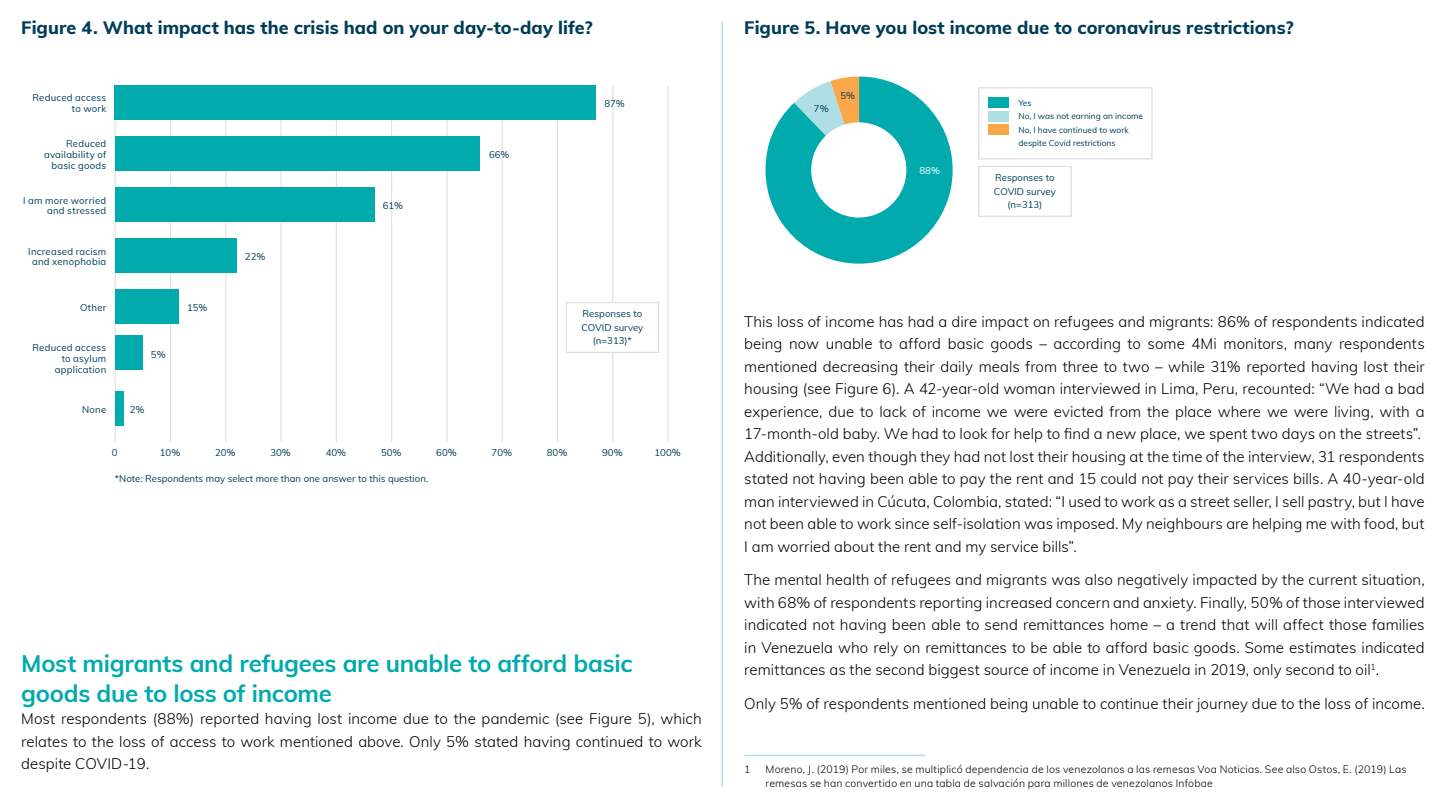
<style>
.page{position:relative;width:1446px;height:808px;background:#fff}
.page>*{position:absolute;margin:0;border:0;box-sizing:border-box;transform-origin:0 0}
.t1{font:700 24px/30px "Muli";letter-spacing:-.01em;color:#00aaad}
.t2{font:800 18px "Muli";color:#003d58}
.t3{font:300 15px/22.5px "Muli";letter-spacing:.005em;color:#000;text-align:justify}
.t4{font:300 10.5px/13.5px "Muli";letter-spacing:.02em;color:#000}
.t5{font:9.6px/10.8px "Muli";letter-spacing:.02em;color:#003d58;text-align:right}
.t6{font:9.6px/13.5px "Muli";color:#003d58;text-align:center}
.t7{font:9.6px "Muli";color:#fff}
.t8{font:8.4px/13.5px "Muli";color:#003d58}
</style>
<div class="page">
<hr style="left:744px;top:755px;width:181px;height:1px;background:#afdfe4">
<hr style="left:721px;top:21px;width:2px;height:766px;background:#afdfe4">
<svg style="left:765px;top:77px;width:187px;height:187px"></svg>
<hr style="left:115px;top:85px;width:1px;height:357px;background:#e3dadd">
<hr style="left:225px;top:85px;width:1px;height:357px;background:#e3dadd">
<hr style="left:170px;top:85px;width:1px;height:357px;background:#e3dadd">
<hr style="left:336px;top:85px;width:1px;height:357px;background:#e3dadd">
<hr style="left:281px;top:85px;width:1px;height:357px;background:#e3dadd">
<hr style="left:446px;top:85px;width:1px;height:357px;background:#e3dadd">
<hr style="left:391px;top:85px;width:1px;height:357px;background:#e3dadd">
<hr style="left:557px;top:85px;width:1px;height:357px;background:#e3dadd">
<hr style="left:502px;top:85px;width:1px;height:357px;background:#e3dadd">
<hr style="left:668px;top:85px;width:1px;height:357px;background:#e3dadd">
<hr style="left:612px;top:85px;width:1px;height:357px;background:#e3dadd">
<div style="left:115px;top:85px;width:481px;height:34px;background:#00aaad"></div>
<div style="left:115px;top:136px;width:365px;height:34px;background:#00aaad"></div>
<div style="left:115px;top:187px;width:259px;height:34px;background:#00aaad"></div>
<div style="left:115px;top:238px;width:121px;height:34px;background:#00aaad"></div>
<div style="left:115px;top:289px;width:64px;height:34px;background:#00aaad"></div>
<div style="left:115px;top:336px;width:27px;height:34px;background:#00aaad"></div>
<div style="left:115px;top:391px;width:8px;height:34px;background:#00aaad"></div>
<div style="left:566px;top:302px;width:93px;height:51px;background:#fff;border:1px solid #e3dadd"></div>
<div style="left:978px;top:87px;width:174px;height:72px;background:#fff;border:1px solid #e3dadd"></div>
<div style="left:988px;top:97px;width:21px;height:11px;background:#00aaad"></div>
<div style="left:988px;top:111px;width:21px;height:10px;background:#afdfe4"></div>
<div style="left:988px;top:125px;width:21px;height:10px;background:#faa74a"></div>
<div style="left:978px;top:166px;width:93px;height:51px;background:#fff;border:1px solid #e3dadd"></div>
<p class="t2" style="left:21px;top:14px;width:573px">Figure 4. What impact has the crisis had on your day-to-day life?</p>
<p class="t5" style="left:32px;top:92px;width:75px">Reduced access to work</p>
<p class="t5" style="left:44px;top:138px;width:64px">Reduced availability of basic goods</p>
<p class="t5" style="left:23px;top:194px;width:85px">I am more worried and stressed</p>
<p class="t5" style="left:28px;top:245px;width:80px;text-align:center">Increased racism and xenophobia</p>
<p class="t5" style="left:80px;top:302px;width:28px">Other</p>
<p class="t5" style="left:32px;top:342px;width:75px">Reduced access to asylum application</p>
<p class="t5" style="left:82px;top:404px;width:26px">None</p>
<p class="t5" style="left:151px;top:348px;width:16px">5%</p>
<p class="t5" style="left:130px;top:404px;width:16px">2%</p>
<p class="t5" style="left:187px;top:302px;width:22px">15%</p>
<p class="t5" style="left:245px;top:251px;width:22px">22%</p>
<p class="t5" style="left:383px;top:200px;width:22px">61%</p>
<p class="t5" style="left:489px;top:149px;width:22px">66%</p>
<p class="t5" style="left:604px;top:98px;width:22px">87%</p>
<p class="t6" style="left:581px;top:306px;width:63px">Responses to<br>COVID survey (n=313)*</p>
<p class="t5" style="left:112px;top:447px;width:7px">0</p>
<p class="t5" style="left:160px;top:447px;width:22px">10%</p>
<p class="t5" style="left:215px;top:447px;width:22px">20%</p>
<p class="t5" style="left:270px;top:447px;width:22px">30%</p>
<p class="t5" style="left:326px;top:447px;width:22px">40%</p>
<p class="t5" style="left:381px;top:447px;width:22px">50%</p>
<p class="t5" style="left:436px;top:447px;width:22px">60%</p>
<p class="t5" style="left:491px;top:447px;width:22px">70%</p>
<p class="t5" style="left:547px;top:447px;width:22px">80%</p>
<p class="t5" style="left:602px;top:447px;width:22px">90%</p>
<p class="t5" style="left:654px;top:447px;width:28px">100%</p>
<p class="t6" style="left:115px;top:471px;width:315px">*Note: Respondents may select more than one answer to this question.</p>
<h1 class="t1" style="left:21px;top:647px;width:613px">Most migrants and refugees are unable to afford basic goods due to loss of income</h1>
<p class="t3" style="left:21px;top:707px;width:682px">Most respondents (88%) reported having lost income due to the pandemic (see Figure 5), which relates to the loss of access to work mentioned above. Only 5% stated having continued to work despite COVID-19.</p>
<p class="t2" style="left:744px;top:14px;width:551px">Figure 5. Have you lost income due to coronavirus restrictions?</p>
<p class="t5" style="left:814px;top:102px;width:16px">7%</p>
<p class="t5" style="left:840px;top:90px;width:16px">5%</p>
<p class="t7" style="left:919px;top:164px;width:22px">88%</p>
<p class="t8" style="left:1018px;top:96px;width:126px">Yes<br>No, I was not earning an income<br>No, I have continued to work despite Covid restrictions</p>
<p class="t6" style="left:994px;top:170px;width:63px">Responses to<br>COVID survey (n=313)</p>
<p class="t3" style="left:744px;top:309px;width:682px;text-align:left">This loss of income has had a dire impact on refugees and migrants: 86% of respondents indicated being now unable to afford basic goods – according to some 4Mi monitors, many respondents mentioned decreasing their daily meals from three to two – while 31% reported having lost their housing (see Figure 6). A 42-year-old woman interviewed in Lima, Peru, recounted: “We had a bad experience, due to lack of income we were evicted from the place where we were living, with a 17-month-old baby. We had to look for help to find a new place, we spent two days on the streets”.<br>Additionally, even though they had not lost their housing at the time of the interview, 31 respondents stated not having been able to pay the rent and 15 could not pay their services bills. A 40-year-old man interviewed in Cúcuta, Colombia, stated: “I used to work as a street seller, I sell pastry, but I have not been able to work since self-isolation was imposed. My neighbours are helping me with food, but I am worried about the rent and my service bills”.</p>
<p class="t3" style="left:744px;top:568px;width:682px">The mental health of refugees and migrants was also negatively impacted by the current situation, with 68% of respondents reporting increased concern and anxiety. Finally, 50% of those interviewed indicated not having been able to send remittances home – a trend that will affect those families in Venezuela who rely on remittances to be able to afford basic goods. Some estimates indicated remittances as the second biggest source of income in Venezuela in 2019, only second to oil<sup>1</sup>.</p>
<p class="t3" style="left:744px;top:692px;width:682px">Only 5% of respondents mentioned being unable to continue their journey due to the loss of income.</p>
<p class="t4" style="left:744px;top:762px;width:8px">1</p>
<p class="t4" style="left:765px;top:762px;width:642px">Moreno, J. (2019) Por miles, se multiplicó dependencia de los venezolanos a las remesas Voa Noticias. See also Ostos, E. (2019) Las remesas se han convertido en una tabla de salvación para millones de venezolanos Infobae</p>
</div>
